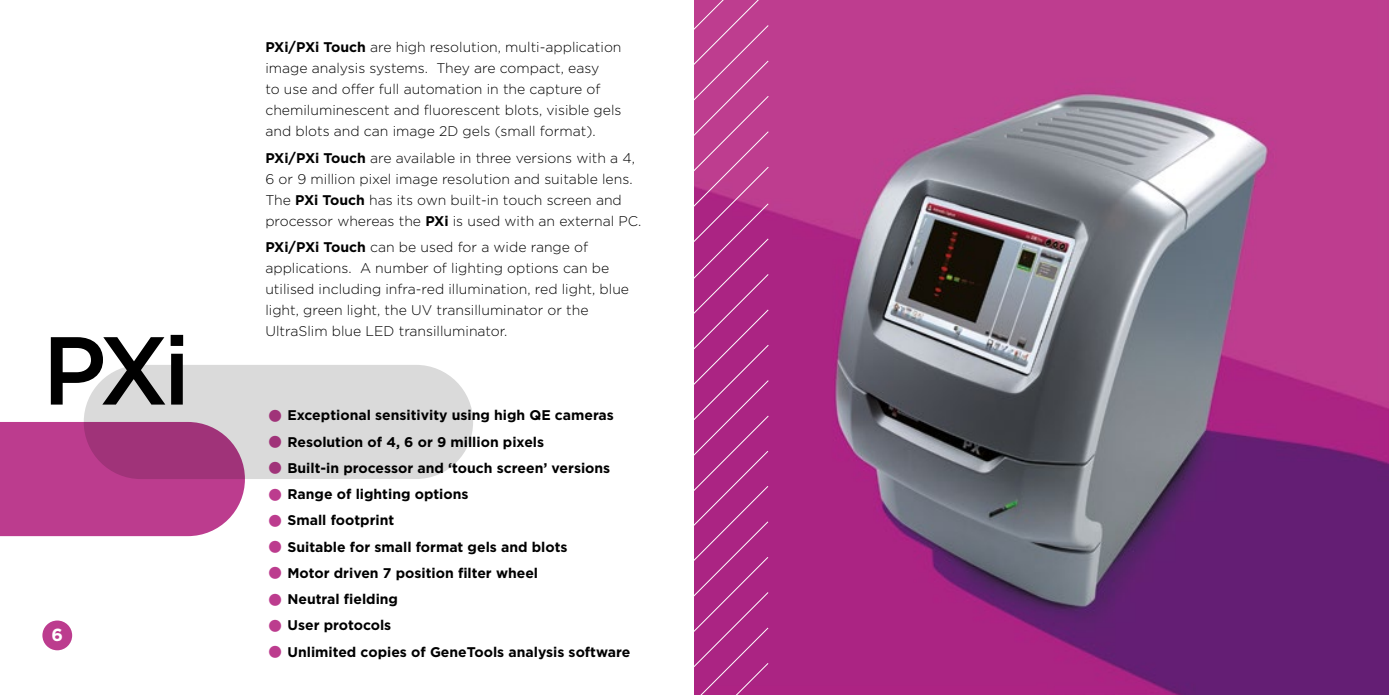
<style>
.page{position:relative;width:1389px;height:695px;background:#fff}
.page>*{position:absolute;margin:0;border:0;box-sizing:border-box;transform-origin:0 0}
.t1{font:500 96.25px "Gotham";color:#000}
.t2{font:700 17.5px "Gotham";color:#fff}
.t3{font:300 14px/21px "Gotham";color:#000}
.t4{font:700 14px "Gotham";color:#000}
.s1{font-weight:700}
.s2{font-size:40.25px;color:#bc3c8e}
</style>
<div class="page">
<div style="left:0;top:422px;width:245px;height:114px;background:#bc3c8e"></div>
<img style="left:770px;top:0;width:619px;height:694px">
<svg style="left:694px;top:0;width:76px;height:694px"></svg>
<svg style="left:84px;top:365px;width:389px;height:114px;fill:#dadada"></svg>
<div style="left:42px;top:620px;width:30px;height:30px;background:#bc3c8e;border-radius:50%"></div>
<h1 class="t1" style="left:42px;top:316px;width:150px">PXi</h1>
<p class="t2" style="left:52px;top:624px;width:13px">6</p>
<p class="t3" style="left:265px;top:37px;width:358px"><span class="s1">PXi/PXi Touch</span> are high resolution, multi-application image analysis systems. They are compact, easy<br>to use and offer full automation in the capture of chemiluminescent and fluorescent blots, visible gels and blots and can image 2D gels (small format).</p>
<p class="t3" style="left:265px;top:147px;width:378px"><span class="s1">PXi/PXi Touch</span> are available in three versions with a 4, 6 or 9 million pixel image resolution and suitable lens.<br>The <span class="s1">PXi Touch</span> has its own built-in touch screen and processor whereas the <span class="s1">PXi</span> is used with an external PC.</p>
<p class="t3" style="left:265px;top:236px;width:365px"><span class="s1">PXi/PXi Touch</span> can be used for a wide range of applications. A number of lighting options can be utilised including infra-red illumination, red light, blue light, green light, the UV transilluminator or the UltraSlim blue LED transilluminator.</p>
<p class="t4" style="left:265px;top:407px;width:350px"><span class="s2">•</span> Exceptional sensitivity using high QE cameras</p>
<p class="t4" style="left:265px;top:433px;width:281px"><span class="s2">•</span> Resolution of 4, 6 or 9 million pixels</p>
<p class="t4" style="left:265px;top:459px;width:347px"><span class="s2">•</span> Built-in processor and ‘touch screen’ versions</p>
<p class="t4" style="left:265px;top:486px;width:205px"><span class="s2">•</span> Range of lighting options</p>
<p class="t4" style="left:265px;top:512px;width:131px"><span class="s2">•</span> Small footprint</p>
<p class="t4" style="left:265px;top:538px;width:304px"><span class="s2">•</span> Suitable for small format gels and blots</p>
<p class="t4" style="left:265px;top:564px;width:275px"><span class="s2">•</span> Motor driven 7 position filter wheel</p>
<p class="t4" style="left:265px;top:591px;width:134px"><span class="s2">•</span> Neutral fielding</p>
<p class="t4" style="left:265px;top:617px;width:128px"><span class="s2">•</span> User protocols</p>
<p class="t4" style="left:265px;top:643px;width:367px"><span class="s2">•</span> Unlimited copies of GeneTools analysis software</p>
</div>
